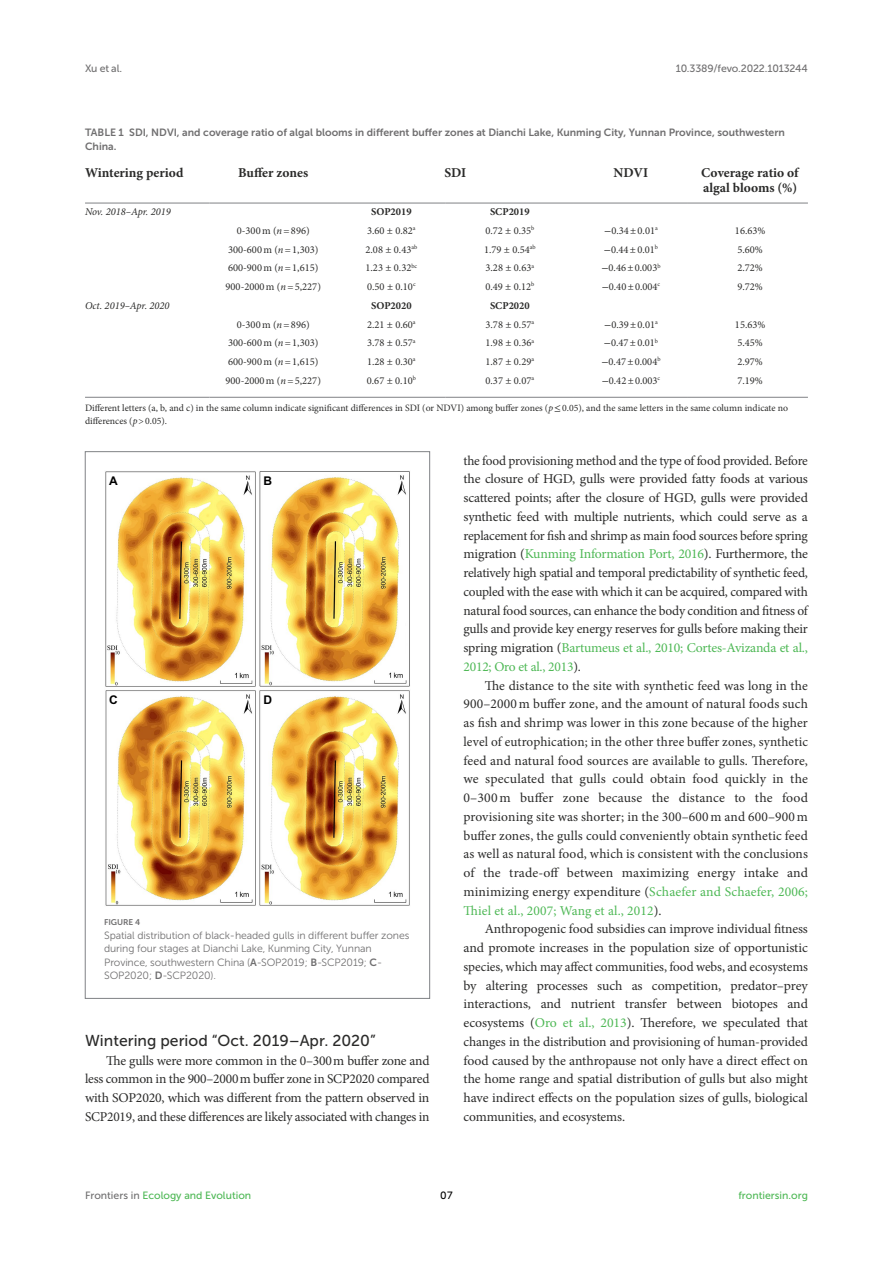
<style>
.page{position:relative;width:893px;height:1263px;background:#fff}
.page>*{position:absolute;margin:0;border:0;box-sizing:border-box;transform-origin:0 0}
.HEAD_3{font:15.75px "Museo Sans 500";color:#2b2b2a}
.TEXT{font:13.5px/18.8px "Minion Pro";color:#2b2b2a;text-align:justify}
.TEXT_FLUSH{font:13.5px/18.8px "Minion Pro";letter-spacing:-.015em;color:#2b2b2a;text-align:justify}
.TB_CH{font:700 13.5px/15px "Minion Pro";color:#2b2b2a}
.t1{font:700 12px "Arial";color:#000}
.TB_TX{font:10.5px "Minion Pro";color:#2b2b2a}
.FIG_LEG{font:10.5px/13.5px "Museo Sans 300";letter-spacing:-.01em;color:#706f70}
.TT{font:10.5px/13.5px "Museo Sans 700";color:#706f70}
.t2{font:10.5px "Museo Sans 500";color:#4eb855}
.TB_TX-2{font:italic 10.5px "Minion Pro";color:#2b2b2a}
.t3{font:10.5px "Museo Sans 500";letter-spacing:-.015em;color:#706f70}
.TB_TX-3{font:700 10.5px "Minion Pro";color:#2b2b2a}
.t4{font:10.5px "Museo Sans 500";color:#000}
.TFN{font:9.75px/13.5px "Minion Pro";color:#2b2b2a}
.FIG_HD{font:8.25px "Museo Sans 700";letter-spacing:-.01em;color:#706f70}
.s1{font-style:italic}
.s2{font-family:"STIX General"}
.s3{font-family:"Museo Sans 700"}
.s4{color:#4eb855}
.s5{color:#706f70}
</style>
<div class="page">
<hr style="left:574px;top:397px;width:114px;height:1px;background:#808285">
<hr style="left:446px;top:397px;width:128px;height:1px;background:#808285">
<hr style="left:337px;top:397px;width:109px;height:1px;background:#808285">
<hr style="left:210px;top:397px;width:127px;height:1px;background:#808285">
<hr style="left:688px;top:397px;width:120px;height:1px;background:#808285">
<hr style="left:85px;top:397px;width:125px;height:1px;background:#808285">
<hr style="left:210px;top:203px;width:127px;height:1px;background:#808285">
<hr style="left:337px;top:203px;width:109px;height:1px;background:#808285">
<hr style="left:446px;top:203px;width:128px;height:1px;background:#808285">
<hr style="left:574px;top:203px;width:114px;height:1px;background:#808285">
<hr style="left:688px;top:203px;width:120px;height:1px;background:#808285">
<hr style="left:85px;top:203px;width:125px;height:1px;background:#808285">
<img style="left:105px;top:471px;width:305px;height:435px">
<p class="t3" style="left:85px;top:63px;width:39px">Xu et al.</p>
<p class="t3" style="left:676px;top:63px;width:134px">10.3389/fevo.2022.1013244</p>
<p class="TT" style="left:85px;top:126px;width:701px">TABLE 1 SDI, NDVI, and coverage ratio of algal blooms in different buffer zones at Dianchi Lake, Kunming City, Yunnan Province, southwestern<br>China.</p>
<p class="TB_CH" style="left:85px;top:166px;width:100px">Wintering period</p>
<p class="TB_CH" style="left:238px;top:166px;width:72px">Buffer zones</p>
<p class="TB_CH" style="left:445px;top:166px;width:23px">SDI</p>
<p class="TB_CH" style="left:614px;top:166px;width:36px">NDVI</p>
<p class="TB_CH" style="left:701px;top:166px;width:99px">Coverage ratio of algal blooms (%)</p>
<p class="TB_TX-2" style="left:85px;top:205px;width:87px">Nov. 2018–Apr. 2019</p>
<p class="TB_TX-3" style="left:371px;top:206px;width:42px">SOP2019</p>
<p class="TB_TX-3" style="left:490px;top:206px;width:41px">SCP2019</p>
<p class="TB_TX" style="left:237px;top:224px;width:74px">0-300m (<span class="s1">n</span>=896)</p>
<p class="TB_TX" style="left:367px;top:224px;width:50px">3.60 ± 0.82<sup>a</sup></p>
<p class="TB_TX" style="left:485px;top:224px;width:51px">0.72 ± 0.35<sup>b</sup></p>
<p class="TB_TX" style="left:604px;top:224px;width:55px"><span class="s2">−</span>0.34±0.01<sup>a</sup></p>
<p class="TB_TX" style="left:735px;top:224px;width:32px">16.63%</p>
<p class="TB_TX" style="left:228px;top:242px;width:92px">300-600m (<span class="s1">n</span>=1,303)</p>
<p class="TB_TX" style="left:365px;top:242px;width:53px">2.08 ± 0.43<sup>ab</sup></p>
<p class="TB_TX" style="left:484px;top:242px;width:53px">1.79 ± 0.54<sup>ab</sup></p>
<p class="TB_TX" style="left:604px;top:242px;width:56px"><span class="s2">−</span>0.44±0.01<sup>b</sup></p>
<p class="TB_TX" style="left:737px;top:242px;width:27px">5.60%</p>
<p class="TB_TX" style="left:228px;top:261px;width:92px">600-900m (<span class="s1">n</span>=1,615)</p>
<p class="TB_TX" style="left:365px;top:261px;width:53px">1.23 ± 0.32<sup>bc</sup></p>
<p class="TB_TX" style="left:486px;top:261px;width:50px">3.28 ± 0.63<sup>a</sup></p>
<p class="TB_TX" style="left:601px;top:261px;width:61px"><span class="s2">−</span>0.46±0.003<sup>b</sup></p>
<p class="TB_TX" style="left:737px;top:261px;width:27px">2.72%</p>
<p class="TB_TX" style="left:226px;top:280px;width:97px">900-2000m (<span class="s1">n</span>=5,227)</p>
<p class="TB_TX" style="left:367px;top:280px;width:50px">0.50 ± 0.10<sup>c</sup></p>
<p class="TB_TX" style="left:485px;top:280px;width:51px">0.49 ± 0.12<sup>b</sup></p>
<p class="TB_TX" style="left:602px;top:280px;width:60px"><span class="s2">−</span>0.40±0.004<sup>c</sup></p>
<p class="TB_TX" style="left:737px;top:280px;width:27px">9.72%</p>
<p class="TB_TX-2" style="left:85px;top:298px;width:86px">Oct. 2019–Apr. 2020</p>
<p class="TB_TX-3" style="left:371px;top:299px;width:42px">SOP2020</p>
<p class="TB_TX-3" style="left:490px;top:299px;width:41px">SCP2020</p>
<p class="TB_TX" style="left:237px;top:317px;width:74px">0-300m (<span class="s1">n</span>=896)</p>
<p class="TB_TX" style="left:367px;top:317px;width:50px">2.21 ± 0.60<sup>a</sup></p>
<p class="TB_TX" style="left:486px;top:317px;width:50px">3.78 ± 0.57<sup>a</sup></p>
<p class="TB_TX" style="left:604px;top:317px;width:55px"><span class="s2">−</span>0.39±0.01<sup>a</sup></p>
<p class="TB_TX" style="left:735px;top:317px;width:32px">15.63%</p>
<p class="TB_TX" style="left:228px;top:336px;width:92px">300-600m (<span class="s1">n</span>=1,303)</p>
<p class="TB_TX" style="left:367px;top:336px;width:50px">3.78 ± 0.57<sup>a</sup></p>
<p class="TB_TX" style="left:486px;top:336px;width:50px">1.98 ± 0.36<sup>a</sup></p>
<p class="TB_TX" style="left:604px;top:336px;width:56px"><span class="s2">−</span>0.47±0.01<sup>b</sup></p>
<p class="TB_TX" style="left:737px;top:336px;width:27px">5.45%</p>
<p class="TB_TX" style="left:228px;top:355px;width:92px">600-900m (<span class="s1">n</span>=1,615)</p>
<p class="TB_TX" style="left:367px;top:355px;width:50px">1.28 ± 0.30<sup>a</sup></p>
<p class="TB_TX" style="left:486px;top:355px;width:50px">1.87 ± 0.29<sup>a</sup></p>
<p class="TB_TX" style="left:601px;top:355px;width:61px"><span class="s2">−</span>0.47±0.004<sup>b</sup></p>
<p class="TB_TX" style="left:737px;top:355px;width:27px">2.97%</p>
<p class="TB_TX" style="left:226px;top:374px;width:97px">900-2000m (<span class="s1">n</span>=5,227)</p>
<p class="TB_TX" style="left:367px;top:374px;width:51px">0.67 ± 0.10<sup>b</sup></p>
<p class="TB_TX" style="left:486px;top:374px;width:50px">0.37 ± 0.07<sup>a</sup></p>
<p class="TB_TX" style="left:602px;top:374px;width:60px"><span class="s2">−</span>0.42±0.003<sup>c</sup></p>
<p class="TB_TX" style="left:737px;top:374px;width:27px">7.19%</p>
<p class="TFN" style="left:85px;top:401px;width:705px">Different letters (a, b, and c) in the same column indicate significant differences in SDI (or NDVI) among buffer zones (<span class="s1">p</span><span class="s2">≤</span>0.05), and the same letters in the same column indicate no differences (<span class="s1">p</span>&gt;0.05).</p>
<p class="t1" style="left:109px;top:473px;width:10px">A</p>
<p class="t1" style="left:263px;top:473px;width:10px">B</p>
<p class="t1" style="left:109px;top:691px;width:10px">C</p>
<p class="t1" style="left:263px;top:691px;width:10px">D</p>
<p class="FIG_HD" style="left:104px;top:918px;width:37px">FIGURE 4</p>
<p class="FIG_LEG" style="left:104px;top:929px;width:307px">Spatial distribution of black-headed gulls in different buffer zones during four stages at Dianchi Lake, Kunming City, Yunnan Province, southwestern China (<span class="s3">A</span>-SOP2019; <span class="s3">B</span>-SCP2019; <span class="s3">C</span>-SOP2020; <span class="s3">D</span>-SCP2020).</p>
<p class="HEAD_3" style="left:85px;top:1032px;width:292px">Wintering period “Oct. 2019–Apr. 2020”</p>
<p class="TEXT_FLUSH" style="left:85px;top:1051px;width:346px;text-indent:21px">The gulls were more common in the 0–300m buffer zone and less common in the 900–2000m buffer zone in SCP2020 compared with SOP2020, which was different from the pattern observed in SCP2019, and these differences are likely associated with changes in</p>
<p class="TEXT_FLUSH" style="left:463px;top:451px;width:346px">the food provisioning method and the type of food provided. Before the closure of HGD, gulls were provided fatty foods at various scattered points; after the closure of HGD, gulls were provided synthetic feed with multiple nutrients, which could serve as a replacement for fish and shrimp as main food sources before spring migration (<span class="s4">Kunming Information Port, 2016</span>). Furthermore, the relatively high spatial and temporal predictability of synthetic feed, coupled with the ease with which it can be acquired, compared with natural food sources, can enhance the body condition and fitness of gulls and provide key energy reserves for gulls before making their spring migration (<span class="s4">Bartumeus et al., 2010; Cortes-Avizanda et al., 2012; Oro et al., 2013</span>).</p>
<p class="TEXT" style="left:463px;top:676px;width:346px;text-indent:21px">The distance to the site with synthetic feed was long in the 900–2000 m buffer zone, and the amount of natural foods such as fish and shrimp was lower in this zone because of the higher level of eutrophication; in the other three buffer zones, synthetic feed and natural food sources are available to gulls. Therefore, we speculated that gulls could obtain food quickly in the 0–300 m buffer zone because the distance to the food provisioning site was shorter; in the 300–600 m and 600–900 m buffer zones, the gulls could conveniently obtain synthetic feed as well as natural food, which is consistent with the conclusions of the trade-off between maximizing energy intake and minimizing energy expenditure (<span class="s4">Schaefer and Schaefer, 2006; Thiel et al., 2007; Wang et al., 2012</span>).</p>
<p class="TEXT" style="left:463px;top:920px;width:346px;text-indent:21px">Anthropogenic food subsidies can improve individual fitness and promote increases in the population size of opportunistic species, which may affect communities, food webs, and ecosystems by altering processes such as competition, predator–prey interactions, and nutrient transfer between biotopes and ecosystems (<span class="s4">Oro et al., 2013</span>). Therefore, we speculated that changes in the distribution and provisioning of human-provided food caused by the anthropause not only have a direct effect on the home range and spatial distribution of gulls but also might have indirect effects on the population sizes of gulls, biological communities, and ecosystems.</p>
<p class="t2" style="left:85px;top:1190px;width:168px"><span class="s5">Frontiers in</span> Ecology and Evolution</p>
<p class="t4" style="left:440px;top:1190px;width:14px">07</p>
<p class="t2" style="left:738px;top:1190px;width:71px">frontiersin.org</p>
</div>
